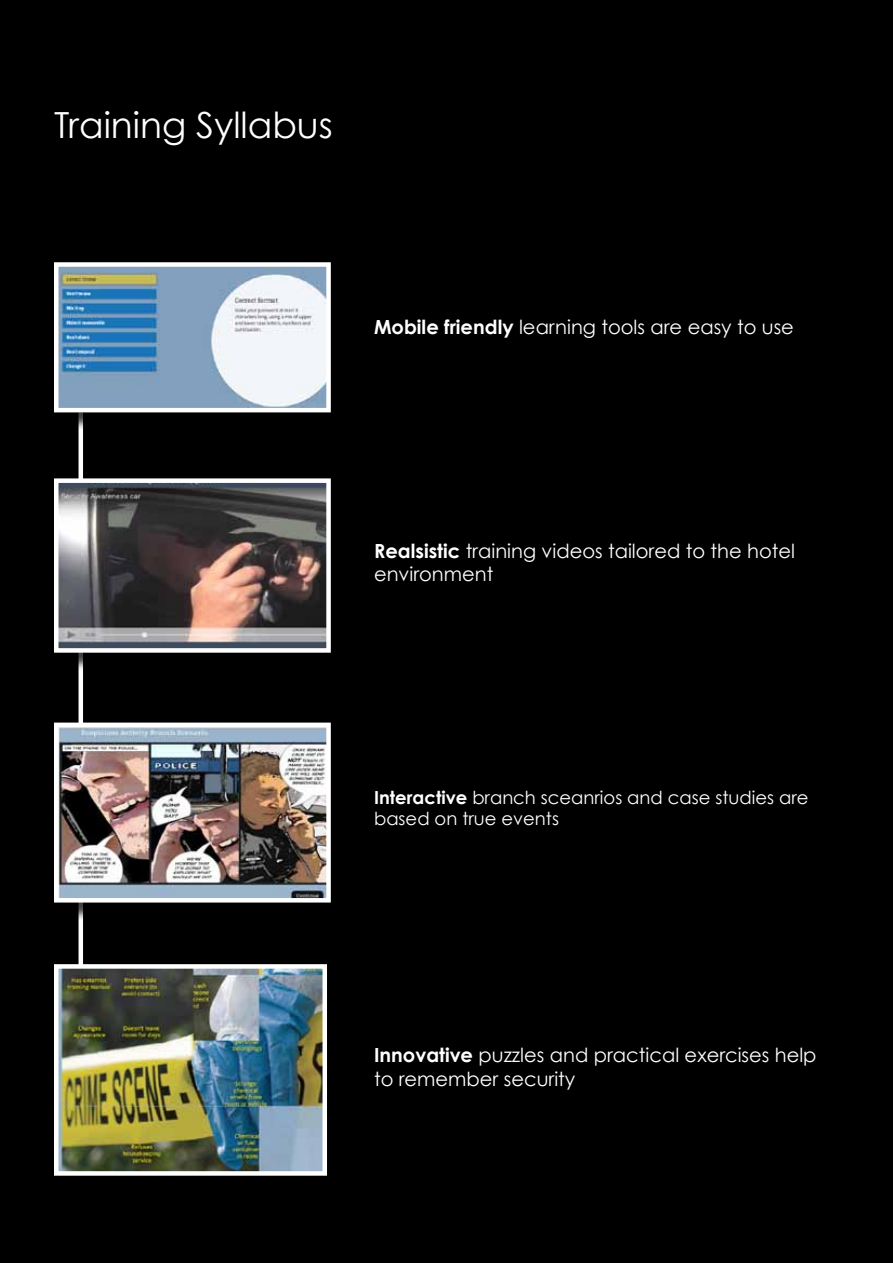
<style>
.page{position:relative;width:893px;height:1263px;background:#000}
.page>*{position:absolute;margin:0;border:0;box-sizing:border-box;transform-origin:0 0}
.t1{font:36px "Century Gothic";color:#fff}
.t2{font:19.5px/23.4px "Century Gothic";color:#fff}
.t3{font:18px/21.6px "Century Gothic";color:#fff}
.s1{font-weight:700}
</style>
<div class="page">
<hr style="left:79px;top:412px;width:4px;height:560px;background:#fff">
<img style="left:59px;top:969px;width:263px;height:202px">
<div style="left:54px;top:964px;width:273px;height:212px;border:4px solid #fff"></div>
<div style="left:56px;top:481px;width:293px;height:190px;background:#000"></div>
<img style="left:59px;top:483px;width:267px;height:165px">
<div style="left:54px;top:478px;width:277px;height:175px;border:4px solid #fff"></div>
<div style="left:56px;top:264px;width:293px;height:167px;background:#000"></div>
<img style="left:59px;top:267px;width:267px;height:140px">
<div style="left:54px;top:262px;width:277px;height:150px;border:4px solid #fff"></div>
<div style="left:56px;top:725px;width:293px;height:196px;background:#000"></div>
<img style="left:59px;top:728px;width:267px;height:169px">
<div style="left:54px;top:723px;width:277px;height:179px;border:4px solid #fff"></div>
<h1 class="t1" style="left:54px;top:103px;width:280px">Training Syllabus</h1>
<p class="t2" style="left:374px;top:315px;width:421px"><span class="s1">Mobile friendly</span> learning tools are easy to use</p>
<p class="t2" style="left:374px;top:539px;width:422px"><span class="s1">Realsistic</span> training videos tailored to the hotel environment</p>
<p class="t3" style="left:374px;top:786px;width:436px"><span class="s1">Interactive</span> branch sceanrios and case studies are based on true events</p>
<p class="t2" style="left:374px;top:1043px;width:444px"><span class="s1">Innovative</span> puzzles and practical exercises help to remember security</p>
</div>
